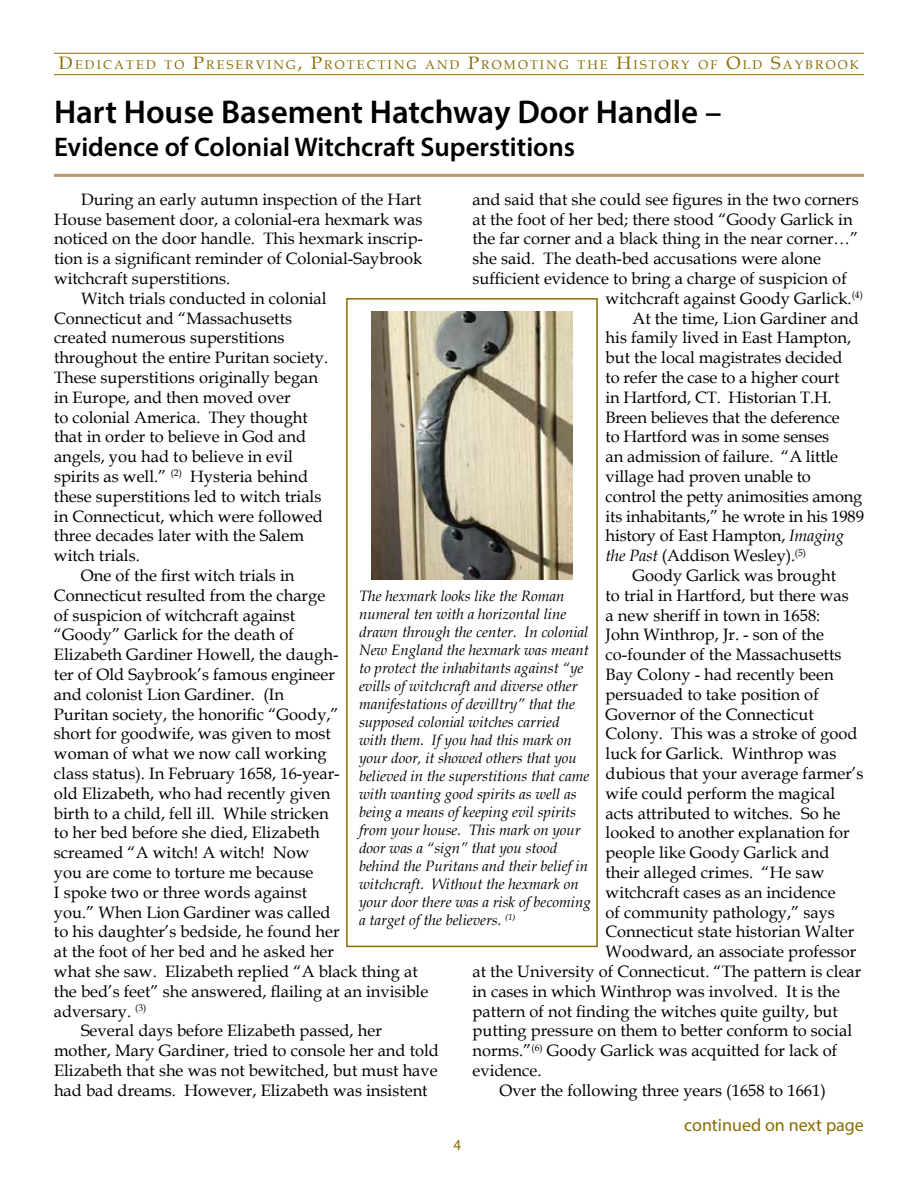
<style>
.page{position:relative;width:918px;height:1188px;background:#fff}
.page>*{position:absolute;margin:0;border:0;box-sizing:border-box;transform-origin:0 0}
.t1{font:600 33px "Myriad Pro";color:#000}
.t2{font:600 27px "Myriad Pro";color:#000}
.t3{font:18px "Myriad Pro";color:#886d00}
.t4{font:16.5px "Book Antiqua";color:#000}
.t5{font:italic 15px/18px "Book Antiqua";color:#000}
.t6{font:15px "Myriad Pro";color:#886d00}
.t7{font:12.6px "Book Antiqua";letter-spacing:.17em;color:#886d00}
.s1{font-size:18px}
.s2{font-style:italic}
</style>
<div class="page">
<hr style="left:54px;top:74px;width:810px;height:1px;background:#886d00">
<hr style="left:54px;top:53px;width:810px;height:1px;background:#886d00">
<hr style="left:54px;top:174px;width:810px;height:3px;background:#ba9765">
<img style="left:371px;top:311px;width:202px;height:268px">
<div style="left:346px;top:298px;width:252px;height:649px;border:2px solid #886d00"></div>
<p class="t7" style="left:59px;top:56px;width:802px"><span class="s1">D</span>EDICATED TO <span class="s1">P</span>RESERVING<span class="s1">, P</span>ROTECTING AND <span class="s1">P</span>ROMOTING THE <span class="s1">H</span>ISTORY OF <span class="s1">O</span>LD <span class="s1">S</span>AYBROOK</p>
<h1 class="t1" style="left:54px;top:91px;width:669px">Hart House Basement Hatchway Door Handle –</h1>
<h2 class="t2" style="left:54px;top:130px;width:523px">Evidence of Colonial Witchcraft Superstitions</h2>
<p class="t4" style="left:473px;top:188px;width:388px">and said that she could see figures in the two corners</p>
<p class="t4" style="left:473px;top:207px;width:382px">at the foot of her bed; there stood “Goody Garlick in</p>
<p class="t4" style="left:473px;top:227px;width:387px">the far corner and a black thing in the near corner…”</p>
<p class="t4" style="left:473px;top:247px;width:350px">she said. The death-bed accusations were alone</p>
<p class="t4" style="left:473px;top:267px;width:376px">sufficient evidence to bring a charge of suspicion of</p>
<p class="t4" style="left:606px;top:287px;width:259px">witchcraft against Goody Garlick.<sup>(4)</sup></p>
<p class="t4" style="left:633px;top:306px;width:228px">At the time, Lion Gardiner and</p>
<p class="t4" style="left:606px;top:326px;width:247px">his family lived in East Hampton,</p>
<p class="t4" style="left:606px;top:346px;width:238px">but the local magistrates decided</p>
<p class="t4" style="left:606px;top:366px;width:235px">to refer the case to a higher court</p>
<p class="t4" style="left:606px;top:386px;width:228px">in Hartford, CT. Historian T.H.</p>
<p class="t4" style="left:606px;top:405px;width:236px">Breen believes that the deference</p>
<p class="t4" style="left:606px;top:425px;width:225px">to Hartford was in some senses</p>
<p class="t4" style="left:606px;top:445px;width:234px">an admission of failure. “A little</p>
<p class="t4" style="left:606px;top:465px;width:207px">village had proven unable to</p>
<p class="t4" style="left:606px;top:485px;width:258px">control the petty animosities among</p>
<p class="t4" style="left:606px;top:504px;width:260px">its inhabitants,” he wrote in his 1989</p>
<p class="t4" style="left:606px;top:524px;width:240px">history of East Hampton, <span class="s2">Imaging</span></p>
<p class="t4" style="left:606px;top:544px;width:202px"><span class="s2">the Past</span> (Addison Wesley).<sup>(5)</sup></p>
<p class="t4" style="left:633px;top:564px;width:205px">Goody Garlick was brought</p>
<p class="t4" style="left:606px;top:584px;width:245px">to trial in Hartford, but there was</p>
<p class="t4" style="left:606px;top:603px;width:216px">a new sheriff in town in 1658:</p>
<p class="t4" style="left:606px;top:623px;width:220px">John Winthrop, Jr. - son of the</p>
<p class="t4" style="left:606px;top:643px;width:237px">co-founder of the Massachusetts</p>
<p class="t4" style="left:606px;top:663px;width:229px">Bay Colony - had recently been</p>
<p class="t4" style="left:606px;top:683px;width:215px">persuaded to take position of</p>
<p class="t4" style="left:606px;top:702px;width:210px">Governor of the Connecticut</p>
<p class="t4" style="left:606px;top:722px;width:253px">Colony. This was a stroke of good</p>
<p class="t4" style="left:606px;top:742px;width:232px">luck for Garlick. Winthrop was</p>
<p class="t4" style="left:606px;top:762px;width:259px">dubious that your average farmer’s</p>
<p class="t4" style="left:606px;top:782px;width:231px">wife could perform the magical</p>
<p class="t4" style="left:606px;top:801px;width:236px">acts attributed to witches. So he</p>
<p class="t4" style="left:606px;top:821px;width:246px">looked to another explanation for</p>
<p class="t4" style="left:606px;top:841px;width:225px">people like Goody Garlick and</p>
<p class="t4" style="left:606px;top:861px;width:220px">their alleged crimes. “He saw</p>
<p class="t4" style="left:606px;top:881px;width:232px">witchcraft cases as an incidence</p>
<p class="t4" style="left:606px;top:900px;width:231px">of community pathology,” says</p>
<p class="t4" style="left:606px;top:920px;width:250px">Connecticut state historian Walter</p>
<p class="t4" style="left:606px;top:940px;width:252px">Woodward, an associate professor</p>
<p class="t4" style="left:473px;top:960px;width:390px">at the University of Connecticut. “The pattern is clear</p>
<p class="t4" style="left:473px;top:980px;width:369px">in cases in which Winthrop was involved. It is the</p>
<p class="t4" style="left:473px;top:999px;width:367px">pattern of not finding the witches quite guilty, but</p>
<p class="t4" style="left:473px;top:1019px;width:381px">putting pressure on them to better conform to social</p>
<p class="t4" style="left:473px;top:1039px;width:366px">norms.”<sup>(6)</sup> Goody Garlick was acquitted for lack of</p>
<p class="t4" style="left:473px;top:1059px;width:70px">evidence.</p>
<p class="t4" style="left:500px;top:1079px;width:328px">Over the following three years (1658 to 1661)</p>
<p class="t4" style="left:81px;top:188px;width:342px">During an early autumn inspection of the Hart</p>
<p class="t4" style="left:54px;top:207px;width:370px">House basement door, a colonial-era hexmark was</p>
<p class="t4" style="left:54px;top:227px;width:371px">noticed on the door handle. This hexmark inscrip-</p>
<p class="t4" style="left:54px;top:247px;width:370px">tion is a significant reminder of Colonial-Saybrook</p>
<p class="t4" style="left:54px;top:267px;width:178px">witchcraft superstitions.</p>
<p class="t4" style="left:81px;top:287px;width:247px">Witch trials conducted in colonial</p>
<p class="t4" style="left:54px;top:306px;width:240px">Connecticut and “Massachusetts</p>
<p class="t4" style="left:54px;top:326px;width:232px">created numerous superstitions</p>
<p class="t4" style="left:54px;top:346px;width:276px">throughout the entire Puritan society.</p>
<p class="t4" style="left:54px;top:366px;width:266px">These superstitions originally began</p>
<p class="t4" style="left:54px;top:386px;width:238px">in Europe, and then moved over</p>
<p class="t4" style="left:54px;top:405px;width:255px">to colonial America. They thought</p>
<p class="t4" style="left:54px;top:425px;width:254px">that in order to believe in God and</p>
<p class="t4" style="left:54px;top:445px;width:241px">angels, you had to believe in evil</p>
<p class="t4" style="left:54px;top:465px;width:256px">spirits as well.” <sup>(2)</sup> Hysteria behind</p>
<p class="t4" style="left:54px;top:485px;width:269px">these superstitions led to witch trials</p>
<p class="t4" style="left:54px;top:504px;width:271px">in Connecticut, which were followed</p>
<p class="t4" style="left:54px;top:524px;width:251px">three decades later with the Salem</p>
<p class="t4" style="left:54px;top:544px;width:87px">witch trials.</p>
<p class="t4" style="left:81px;top:564px;width:215px">One of the first witch trials in</p>
<p class="t4" style="left:54px;top:584px;width:273px">Connecticut resulted from the charge</p>
<p class="t4" style="left:54px;top:603px;width:243px">of suspicion of witchcraft against</p>
<p class="t4" style="left:54px;top:623px;width:242px">“Goody” Garlick for the death of</p>
<p class="t4" style="left:54px;top:643px;width:286px">Elizabeth Gardiner Howell, the daugh-</p>
<p class="t4" style="left:54px;top:663px;width:282px">ter of Old Saybrook’s famous engineer</p>
<p class="t4" style="left:54px;top:683px;width:232px">and colonist Lion Gardiner. (In</p>
<p class="t4" style="left:54px;top:702px;width:286px">Puritan society, the honorific “Goody,”</p>
<p class="t4" style="left:54px;top:722px;width:278px">short for goodwife, was given to most</p>
<p class="t4" style="left:54px;top:742px;width:274px">woman of what we now call working</p>
<p class="t4" style="left:54px;top:762px;width:287px">class status). In February 1658, 16-year-</p>
<p class="t4" style="left:54px;top:782px;width:278px">old Elizabeth, who had recently given</p>
<p class="t4" style="left:54px;top:801px;width:276px">birth to a child, fell ill. While stricken</p>
<p class="t4" style="left:54px;top:821px;width:267px">to her bed before she died, Elizabeth</p>
<p class="t4" style="left:54px;top:841px;width:257px">screamed “A witch! A witch! Now</p>
<p class="t4" style="left:54px;top:861px;width:261px">you are come to torture me because</p>
<p class="t4" style="left:54px;top:881px;width:255px">I spoke two or three words against</p>
<p class="t4" style="left:54px;top:900px;width:278px">you.” When Lion Gardiner was called</p>
<p class="t4" style="left:54px;top:920px;width:287px">to his daughter’s bedside, he found her</p>
<p class="t4" style="left:54px;top:940px;width:282px">at the foot of her bed and he asked her</p>
<p class="t4" style="left:54px;top:960px;width:365px">what she saw. Elizabeth replied “A black thing at</p>
<p class="t4" style="left:54px;top:980px;width:376px">the bed’s feet” she answered, flailing at an invisible</p>
<p class="t4" style="left:54px;top:999px;width:94px">adversary. <sup>(3)</sup></p>
<p class="t4" style="left:81px;top:1019px;width:302px">Several days before Elizabeth passed, her</p>
<p class="t4" style="left:54px;top:1039px;width:386px">mother, Mary Gardiner, tried to console her and told</p>
<p class="t4" style="left:54px;top:1059px;width:385px">Elizabeth that she was not bewitched, but must have</p>
<p class="t4" style="left:54px;top:1079px;width:375px">had bad dreams. However, Elizabeth was insistent</p>
<p class="t5" style="left:359px;top:586px;width:233px">The hexmark looks like the Roman numeral ten with a horizontal line drawn through the center. In colonial New England the hexmark was meant to protect the inhabitants against “ye evills of witchcraft and diverse other manifestations of devilltry” that the supposed colonial witches carried<br>with them. If you had this mark on your door, it showed others that you believed in the superstitions that came with wanting good spirits as well as being a means of keeping evil spirits from your house. This mark on your door was a “sign” that you stood behind the Puritans and their belief in witchcraft. Without the hexmark on your door there was a risk of becoming a target of the believers. <sup>(1)</sup></p>
<p class="t6" style="left:454px;top:1135px;width:9px">4</p>
<p class="t3" style="left:684px;top:1114px;width:181px">continued on next page</p>
</div>
